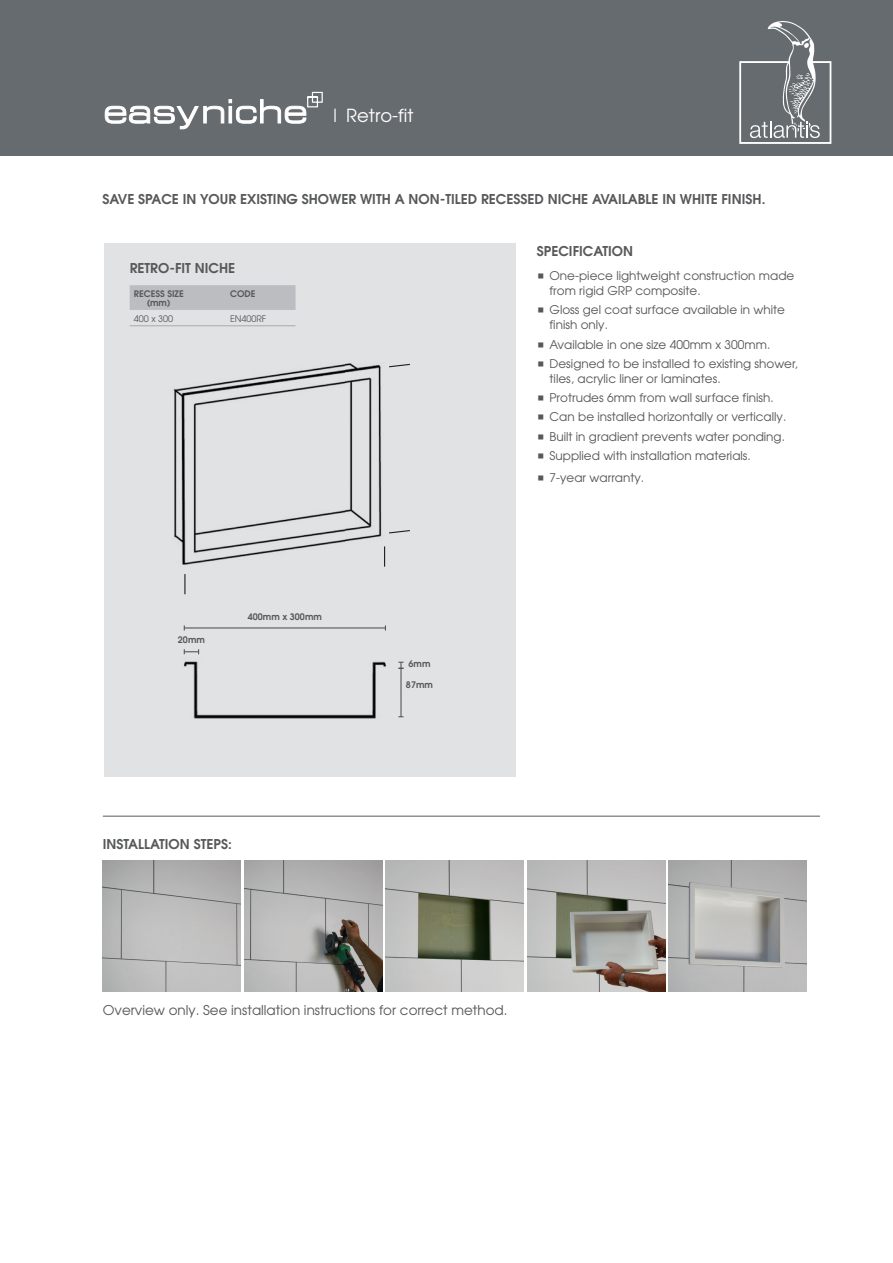
<style>
.page{position:relative;width:893px;height:1263px;background:#fff}
.page>*{position:absolute;margin:0;border:0;box-sizing:border-box;transform-origin:0 0}
.t1{font:18px "Avant Garde";color:#fff}
.t2{font:600 13.5px "Avant Garde";color:#57585a}
.t3{font:13.5px "Avant Garde";color:#57585a}
.t4{font:12px/19.2px "Avant Garde";color:#57585a}
.t5{font:600 9px/9px "Avant Garde";color:#57585a;text-align:center}
.t6{font:9px "Avant Garde";color:#57585a}
</style>
<div class="page">
<img style="left:103px;top:860px;width:138px;height:131px">
<img style="left:244px;top:860px;width:138px;height:131px">
<img style="left:386px;top:860px;width:138px;height:131px">
<img style="left:527px;top:860px;width:138px;height:131px">
<img style="left:669px;top:860px;width:138px;height:131px">
<div style="left:104px;top:244px;width:411px;height:533px;background:#e1e2e4"></div>
<div style="left:130px;top:285px;width:166px;height:25px;background:#bcbdc0"></div>
<hr style="left:130px;top:325px;width:96px;height:1px;background:#a8a9ad">
<hr style="left:226px;top:325px;width:70px;height:1px;background:#a8a9ad">
<img style="left:173px;top:363px;width:213px;height:204px">
<svg style="left:389px;top:530px;width:21px;height:4px"></svg>
<svg style="left:389px;top:363px;width:21px;height:5px"></svg>
<svg style="left:184px;top:574px;width:1px;height:20px"></svg>
<svg style="left:384px;top:546px;width:1px;height:21px"></svg>
<img style="left:184px;top:661px;width:217px;height:58px">
<hr style="left:184px;top:627px;width:201px;height:1px;background:#57585a">
<hr style="left:400px;top:668px;width:2px;height:49px;background:#57585a">
<svg style="left:398px;top:662px;width:6px;height:7px"></svg>
<svg style="left:184px;top:649px;width:15px;height:5px"></svg>
<hr style="left:103px;top:816px;width:717px;height:1px;background:#57585a">
<div style="left:0;top:0;width:893px;height:155px;background:#666b70"></div>
<svg style="left:105px;top:92px;width:218px;height:37px"></svg>
<svg style="left:739px;top:21px;width:93px;height:123px"></svg>
<h1 class="t1" style="left:329px;top:105px;width:86px">| Retro-fit</h1>
<p class="t2" style="left:103px;top:190px;width:664px">SAVE SPACE IN YOUR EXISTING SHOWER WITH A NON-TILED RECESSED NICHE AVAILABLE IN WHITE FINISH.</p>
<p class="t2" style="left:130px;top:259px;width:107px">RETRO-FIT NICHE</p>
<p class="t5" style="left:134px;top:289px;width:51px">RECESS SIZE (mm)</p>
<p class="t5" style="left:230px;top:289px;width:27px">CODE</p>
<p class="t6" style="left:134px;top:313px;width:41px">400 x 300</p>
<p class="t6" style="left:230px;top:313px;width:38px">EN400RF</p>
<p class="t5" style="left:178px;top:634px;width:28px">20mm</p>
<p class="t5" style="left:248px;top:612px;width:76px">400mm x 300mm</p>
<p class="t2" style="left:103px;top:835px;width:131px">INSTALLATION STEPS:</p>
<p class="t5" style="left:408px;top:659px;width:23px">6mm</p>
<p class="t5" style="left:406px;top:680px;width:28px">87mm</p>
<p class="t2" style="left:537px;top:242px;width:98px">SPECIFICATION</p>
<p class="t4" style="left:550px;top:268px;width:246px;line-height:15px">One-piece lightweight construction made from rigid GRP composite.</p>
<p class="t4" style="left:550px;top:302px;width:237px;line-height:15px">Gloss gel coat surface available in white finish only.</p>
<p class="t4" style="left:550px;top:334px;width:250px">Available in one size 400mm x 300mm.<br>Designed to be installed to existing shower,</p>
<p class="t4" style="left:550px;top:369px;width:238px">tiles, acrylic liner or laminates.<br>Protrudes 6mm from wall surface finish.<br>Can be installed horizontally or vertically.<br>Built in gradient prevents water ponding.<br>Supplied with installation materials.</p>
<p class="t4" style="left:550px;top:468px;width:96px">7-year warranty.</p>
<p class="t3" style="left:103px;top:1002px;width:406px">Overview only. See installation instructions for correct method.</p>
</div>
